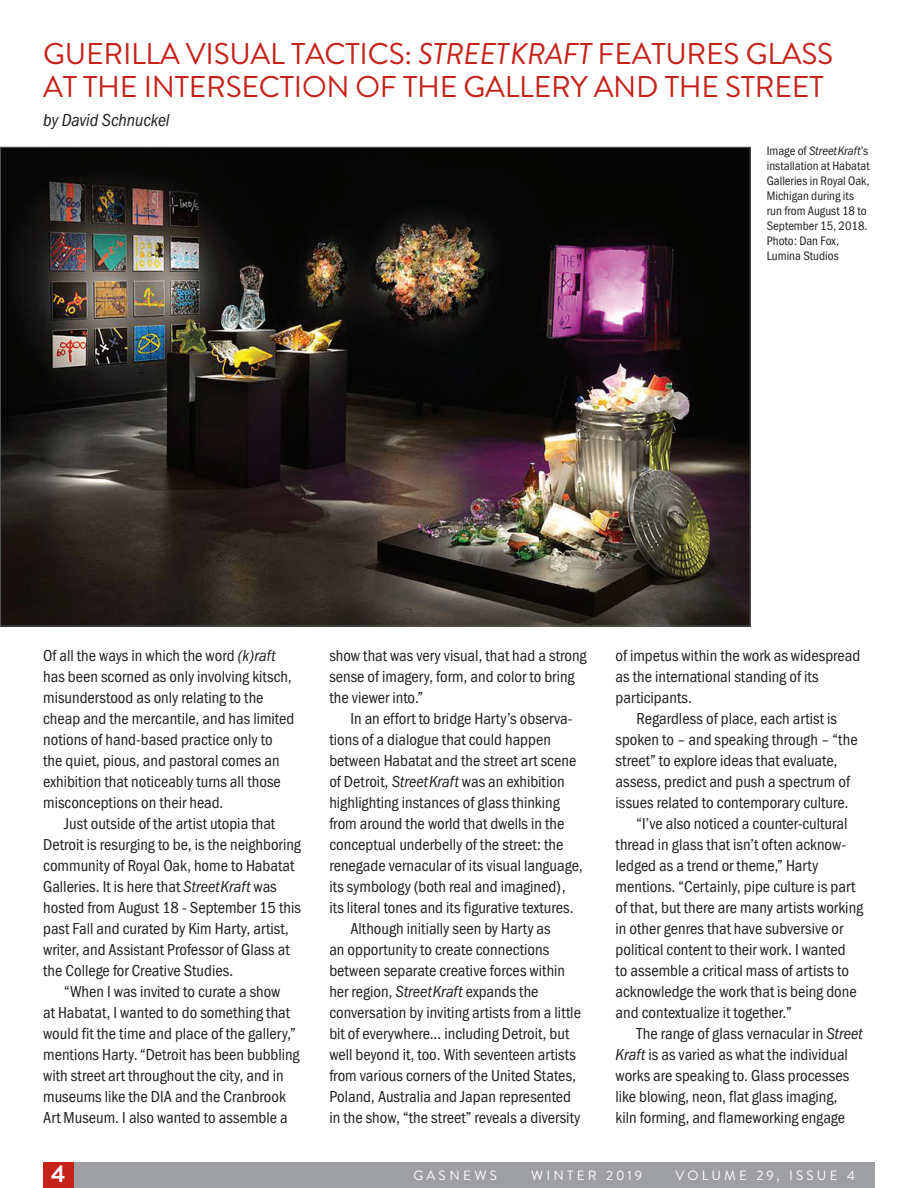
<style>
.page{position:relative;width:918px;height:1188px;background:#fff}
.page>*{position:absolute;margin:0;border:0;box-sizing:border-box;transform-origin:0 0}
.t1{font:30px/33px "Brandon Grotesque";letter-spacing:-.01em;color:#c5221a}
.t2{font:700 24px "Brandon Grotesque";color:#fff}
.t3{font:18px "Franklin Gothic URW Con Boo Ita";letter-spacing:-.005em;color:#231f20}
.t4{font:16.5px/21px "Franklin Gothic URW Con Boo";color:#231f20}
.t5{font:13.5px "Brandon Grotesque";letter-spacing:.235em;color:#fff}
.t6{font:12.75px/15px "Franklin Gothic URW Con Boo";color:#231f20}
.t7{font:12.75px "Franklin Gothic URW Con Boo Ita";color:#231f20}
.s1{font-style:italic}
.s2{font-family:"Franklin Gothic URW Con Boo"}
.s3{font-family:"Franklin Gothic URW Con Boo Ita"}
</style>
<div class="page">
<div style="left:43px;top:1162px;width:832px;height:26px;background:#9d9fa2"></div>
<div style="left:43px;top:1162px;width:30px;height:26px;background:#c5221a"></div>
<img style="left:2px;top:149px;width:747px;height:475px">
<h1 class="t1" style="left:43px;top:38px;width:791px">GUERILLA VISUAL TACTICS: <span class="s1">STREETKRAFT</span> FEATURES GLASS<br>AT THE INTERSECTION OF THE GALLERY AND THE STREET</h1>
<p class="t3" style="left:43px;top:110px;width:128px">by David Schnuckel</p>
<p class="t7" style="left:767px;top:144px;width:103px"><span class="s2">Image of</span> StreetKraft<span class="s2">’s</span></p>
<p class="t6" style="left:767px;top:158px;width:104px">installation at Habatat<br>Galleries in Royal Oak,<br>Michigan during its run from August 18 to<br>September 15, 2018.<br>Photo: Dan Fox,<br>Lumina Studios</p>
<p class="t4" style="left:43px;top:645px;width:253px">Of all the ways in which the word <span class="s3">(k)raft </span>has been scorned as only involving kitsch, misunderstood as only relating to the cheap and the mercantile, and has limited notions of hand-based practice only to the quiet, pious, and pastoral comes an exhibition that noticeably turns all those misconceptions on their head.</p>
<p class="t4" style="left:43px;top:813px;width:259px;text-indent:21px">Just outside of the artist utopia that Detroit is resurging to be, is the neighboring community of Royal Oak, home to Habatat Galleries. It is here that <span class="s3">StreetKraft</span> was hosted from August 18 - September 15 this past Fall and curated by Kim Harty, artist, writer, and Assistant Professor of Glass at the College for Creative Studies.</p>
<p class="t4" style="left:43px;top:981px;width:258px;text-indent:21px">“When I was invited to curate a show<br>at Habatat, I wanted to do something that would fit the time and place of the gallery,” mentions Harty. “Detroit has been bubbling with street art throughout the city, and in museums like the DIA and the Cranbrook Art Museum. I also wanted to assemble a</p>
<p class="t4" style="left:329px;top:645px;width:259px">show that was very visual, that had a strong sense of imagery, form, and color to bring the viewer into.”</p>
<p class="t4" style="left:350px;top:708px;width:224px">In an effort to bridge Harty’s observa-</p>
<p class="t4" style="left:329px;top:729px;width:223px">tions of a dialogue that could happen</p>
<p class="t4" style="left:329px;top:750px;width:248px">between Habatat and the street art scene</p>
<p class="t4" style="left:329px;top:771px;width:237px">of Detroit, <span class="s3">StreetKraft</span> was an exhibition</p>
<p class="t4" style="left:329px;top:792px;width:232px">highlighting instances of glass thinking</p>
<p class="t4" style="left:329px;top:813px;width:236px">from around the world that dwells in the</p>
<p class="t4" style="left:329px;top:834px;width:236px">conceptual underbelly of the street: the</p>
<p class="t4" style="left:329px;top:855px;width:255px">renegade vernacular of its visual language,</p>
<p class="t4" style="left:329px;top:876px;width:238px">its symbology (both real and imagined),</p>
<p class="t4" style="left:329px;top:897px;width:246px">its literal tones and its figurative textures.</p>
<p class="t4" style="left:350px;top:918px;width:202px">Although initially seen by Harty as</p>
<p class="t4" style="left:329px;top:939px;width:221px">an opportunity to create connections</p>
<p class="t4" style="left:329px;top:960px;width:237px">between separate creative forces within</p>
<p class="t4" style="left:329px;top:981px;width:211px">her region, <span class="s3">StreetKraft</span> expands the</p>
<p class="t4" style="left:329px;top:1002px;width:253px">conversation by inviting artists from a little</p>
<p class="t4" style="left:329px;top:1023px;width:241px">bit of everywhere... including Detroit, but</p>
<p class="t4" style="left:329px;top:1044px;width:248px">well beyond it, too. With seventeen artists</p>
<p class="t4" style="left:329px;top:1065px;width:248px">from various corners of the United States,</p>
<p class="t4" style="left:329px;top:1086px;width:243px">Poland, Australia and Japan represented</p>
<p class="t4" style="left:329px;top:1107px;width:253px">in the show, “the street” reveals a diversity</p>
<p class="t4" style="left:616px;top:645px;width:246px">of impetus within the work as widespread as the international standing of its participants.</p>
<p class="t4" style="left:637px;top:708px;width:202px">Regardless of place, each artist is</p>
<p class="t4" style="left:616px;top:729px;width:244px">spoken to – and speaking through – “the</p>
<p class="t4" style="left:616px;top:750px;width:223px">street” to explore ideas that evaluate,</p>
<p class="t4" style="left:616px;top:771px;width:236px">assess, predict and push a spectrum of</p>
<p class="t4" style="left:616px;top:792px;width:234px">issues related to contemporary culture.</p>
<p class="t4" style="left:637px;top:813px;width:212px">“I’ve also noticed a counter-cultural</p>
<p class="t4" style="left:616px;top:834px;width:232px">thread in glass that isn’t often acknow-</p>
<p class="t4" style="left:616px;top:855px;width:204px">ledged as a trend or theme,” Harty</p>
<p class="t4" style="left:616px;top:876px;width:241px">mentions. “Certainly, pipe culture is part</p>
<p class="t4" style="left:616px;top:897px;width:249px">of that, but there are many artists working</p>
<p class="t4" style="left:616px;top:918px;width:229px">in other genres that have subversive or</p>
<p class="t4" style="left:616px;top:939px;width:231px">political content to their work. I wanted</p>
<p class="t4" style="left:616px;top:960px;width:235px">to assemble a critical mass of artists to</p>
<p class="t4" style="left:616px;top:981px;width:243px">acknowledge the work that is being done</p>
<p class="t4" style="left:616px;top:1002px;width:178px">and contextualize it together.”</p>
<p class="t4" style="left:637px;top:1023px;width:228px">The range of glass vernacular in <span class="s3">Street</span></p>
<p class="t4" style="left:616px;top:1044px;width:234px"><span class="s3">Kraft</span> is as varied as what the individual</p>
<p class="t4" style="left:616px;top:1065px;width:235px">works are speaking to. Glass processes</p>
<p class="t4" style="left:616px;top:1086px;width:223px">like blowing, neon, flat glass imaging,</p>
<p class="t4" style="left:616px;top:1107px;width:231px">kiln forming, and flameworking engage</p>
<h2 class="t2" style="left:51px;top:1157px;width:16px">4</h2>
<p class="t5" style="left:413px;top:1166px;width:85px">GASNEWS</p>
<p class="t5" style="left:531px;top:1166px;width:113px">WINTER 2019</p>
<p class="t5" style="left:675px;top:1166px;width:181px">VOLUME 29, ISSUE 4</p>
</div>
